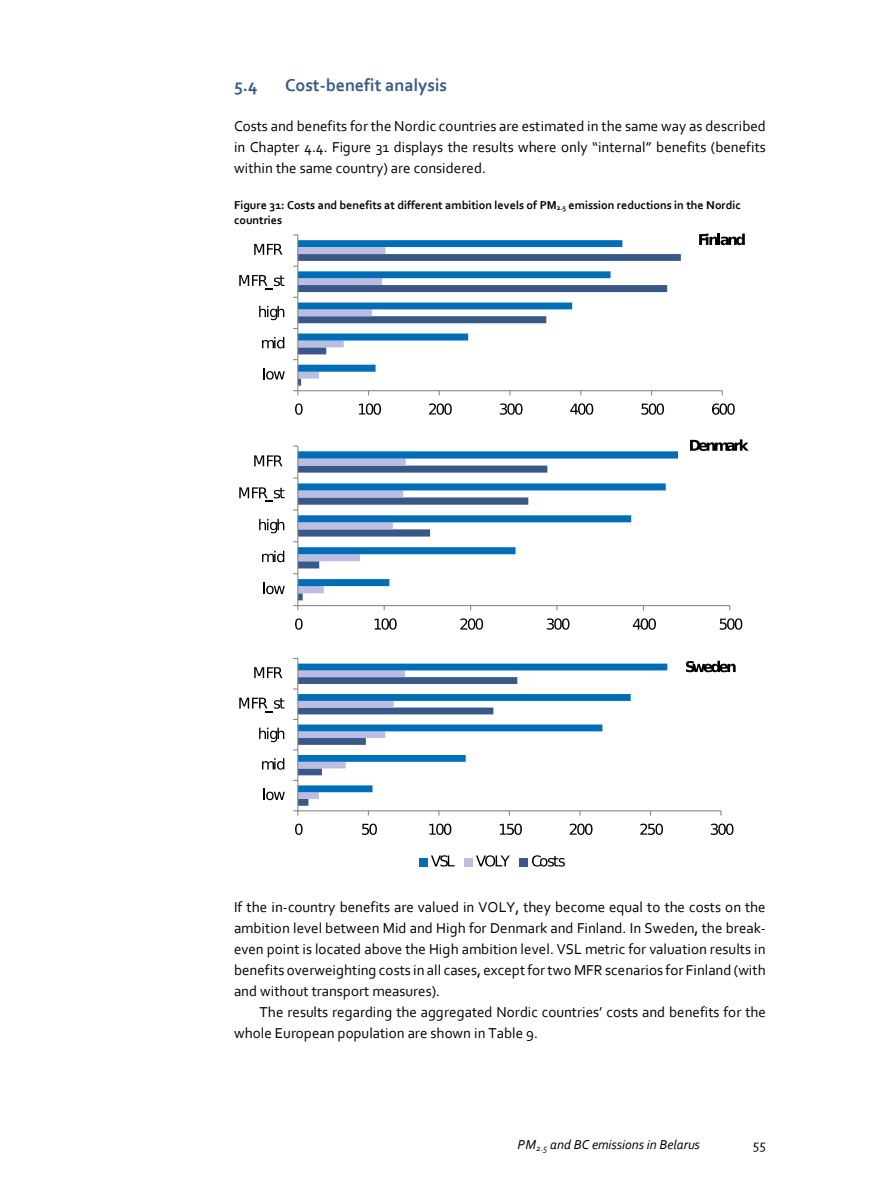
<style>
.page{position:relative;width:893px;height:1191px;background:#fff}
.page>*{position:absolute;margin:0;border:0;box-sizing:border-box;transform-origin:0 0}
.t1{font:700 18px "Corbel";color:#385988}
.t2{font:15px/21px "Corbel";color:#000;text-align:justify}
.t3{font:italic 13.5px "Corbel";letter-spacing:.005em;color:#000}
.t4{font:13.5px "Corbel";color:#000}
.t5{font:700 12px/14.7px "Corbel";color:#000}
.s1{font-size:7.5px}
</style>
<div class="page">
<svg style="left:298px;top:451px;width:380px;height:72px"></svg>
<hr style="left:298px;top:605px;width:432px;height:1px;background:#868686">
<hr style="left:297px;top:446px;width:1px;height:159px;background:#868686">
<svg style="left:293px;top:458px;width:254px;height:152px"></svg>
<svg style="left:295px;top:618px;width:8px;height:11px"></svg>
<svg style="left:375px;top:618px;width:22px;height:11px"></svg>
<svg style="left:460px;top:618px;width:23px;height:11px"></svg>
<svg style="left:547px;top:618px;width:22px;height:11px"></svg>
<svg style="left:633px;top:618px;width:23px;height:11px"></svg>
<svg style="left:720px;top:618px;width:22px;height:11px"></svg>
<svg style="left:263px;top:582px;width:22px;height:12px"></svg>
<svg style="left:262px;top:551px;width:22px;height:11px"></svg>
<svg style="left:259px;top:519px;width:25px;height:14px"></svg>
<svg style="left:239px;top:487px;width:45px;height:15px"></svg>
<svg style="left:254px;top:455px;width:28px;height:11px"></svg>
<svg style="left:690px;top:439px;width:59px;height:12px"></svg>
<svg style="left:298px;top:254px;width:383px;height:131px"></svg>
<svg style="left:298px;top:240px;width:324px;height:132px"></svg>
<hr style="left:298px;top:390px;width:424px;height:1px;background:#868686">
<hr style="left:297px;top:235px;width:1px;height:156px;background:#868686">
<svg style="left:293px;top:390px;width:5px;height:5px"></svg>
<svg style="left:293px;top:247px;width:92px;height:131px"></svg>
<svg style="left:295px;top:403px;width:8px;height:12px"></svg>
<svg style="left:359px;top:403px;width:22px;height:12px"></svg>
<svg style="left:429px;top:403px;width:23px;height:12px"></svg>
<svg style="left:500px;top:403px;width:22px;height:12px"></svg>
<svg style="left:570px;top:403px;width:23px;height:12px"></svg>
<svg style="left:641px;top:403px;width:23px;height:12px"></svg>
<svg style="left:712px;top:403px;width:23px;height:12px"></svg>
<svg style="left:263px;top:368px;width:22px;height:12px"></svg>
<svg style="left:262px;top:337px;width:22px;height:11px"></svg>
<svg style="left:259px;top:306px;width:25px;height:14px"></svg>
<svg style="left:239px;top:275px;width:45px;height:14px"></svg>
<svg style="left:254px;top:244px;width:28px;height:11px"></svg>
<svg style="left:699px;top:234px;width:46px;height:11px"></svg>
<svg style="left:298px;top:663px;width:369px;height:69px"></svg>
<hr style="left:298px;top:810px;width:423px;height:1px;background:#868686">
<hr style="left:297px;top:658px;width:1px;height:153px;background:#868686">
<svg style="left:293px;top:670px;width:224px;height:145px"></svg>
<svg style="left:295px;top:823px;width:8px;height:12px"></svg>
<svg style="left:362px;top:823px;width:15px;height:12px"></svg>
<svg style="left:429px;top:823px;width:22px;height:12px"></svg>
<svg style="left:500px;top:823px;width:22px;height:12px"></svg>
<svg style="left:570px;top:823px;width:22px;height:12px"></svg>
<svg style="left:640px;top:823px;width:23px;height:12px"></svg>
<svg style="left:711px;top:823px;width:22px;height:12px"></svg>
<svg style="left:263px;top:788px;width:22px;height:12px"></svg>
<svg style="left:262px;top:758px;width:22px;height:11px"></svg>
<svg style="left:259px;top:727px;width:25px;height:15px"></svg>
<svg style="left:239px;top:697px;width:45px;height:15px"></svg>
<svg style="left:254px;top:667px;width:28px;height:11px"></svg>
<svg style="left:686px;top:660px;width:50px;height:12px"></svg>
<div style="left:419px;top:858px;width:8px;height:8px;background:#006eb6"></div>
<svg style="left:431px;top:855px;width:23px;height:11px"></svg>
<div style="left:464px;top:858px;width:8px;height:8px;background:#bcbde2"></div>
<svg style="left:476px;top:855px;width:34px;height:11px"></svg>
<div style="left:519px;top:858px;width:8px;height:8px;background:#385988"></div>
<svg style="left:532px;top:855px;width:33px;height:11px"></svg>
<h2 class="t1" style="left:234px;top:78px;width:25px">5.4</h2>
<h2 class="t1" style="left:285px;top:78px;width:164px">Cost-benefit analysis</h2>
<p class="t2" style="left:234px;top:117px;width:533px">Costs and benefits for the Nordic countries are estimated in the same way as described in Chapter 4.4. Figure 31 displays the results where only “internal” benefits (benefits within the same country) are considered.</p>
<p class="t5" style="left:234px;top:199px;width:508px">Figure 31: Costs and benefits at different ambition levels of PM<span class="s1">2.5</span> emission reductions in the Nordic countries</p>
<p class="t2" style="left:234px;top:898px;width:533px">If the in-country benefits are valued in VOLY, they become equal to the costs on the ambition level between Mid and High for Denmark and Finland. In Sweden, the break&shy;even point is located above the High ambition level. VSL metric for valuation results in benefits overweighting costs in all cases, except for two MFR scenarios for Finland (with and without transport measures).</p>
<p class="t2" style="left:234px;top:1003px;width:533px;text-indent:26px">The results regarding the aggregated Nordic countries’ costs and benefits for the whole European population are shown in Table 9.</p>
<p class="t3" style="left:518px;top:1139px;width:184px">PM<sub>2.5</sub> and BC emissions in Belarus</p>
<p class="t4" style="left:753px;top:1139px;width:15px">55</p>
</div>
